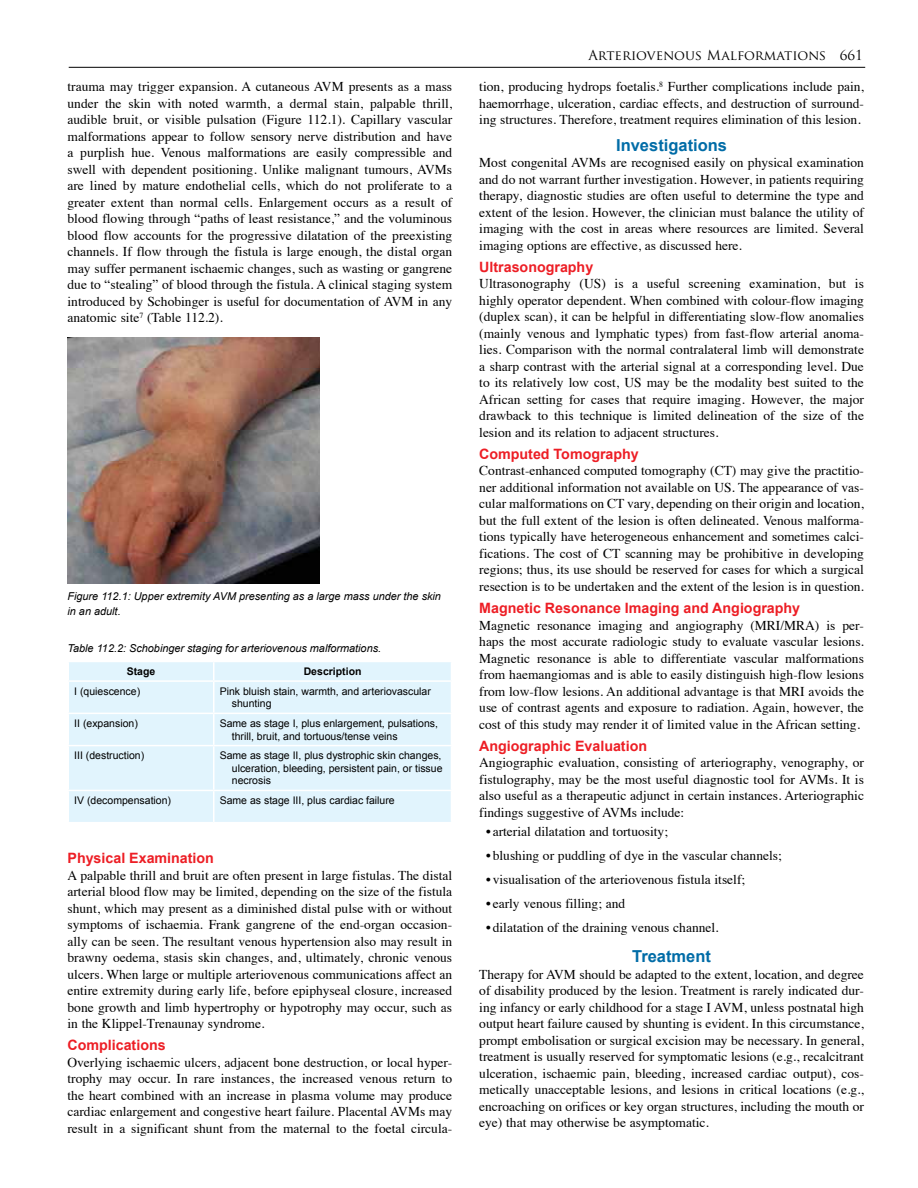
<style>
.page{position:relative;width:918px;height:1188px;background:#fff}
.page>*{position:absolute;margin:0;border:0;box-sizing:border-box;transform-origin:0 0}
.t1{font:700 16.5px "Arial";color:#006ca7}
.t2{font:700 14.25px "Arial";color:#ed1e25}
.t3{font:13.5px/16.5px "Times";color:#000;text-align:justify}
.t4{font:13.5px "Trajan Pro";color:#000}
.t5{font:italic 10.8px/14.2px "Arial";color:#000}
.t6{font:10.5px/12.6px "Arial";color:#000}
.t7{font:700 10.5px "Arial";color:#000}
</style>
<div class="page">
<hr style="left:69px;top:67px;width:796px;height:1px;background:#000">
<img style="left:68px;top:338px;width:251px;height:245px">
<div style="left:69px;top:662px;width:382px;height:160px;background:#e1f4fd"></div>
<svg style="left:213px;top:662px;width:1px;height:18px"></svg>
<hr style="left:68px;top:680px;width:146px;height:2px;background:#fff">
<hr style="left:214px;top:680px;width:238px;height:2px;background:#fff">
<hr style="left:213px;top:682px;width:1px;height:31px;background:#fff">
<hr style="left:68px;top:713px;width:146px;height:1px;background:#fff">
<hr style="left:214px;top:713px;width:238px;height:1px;background:#fff">
<hr style="left:213px;top:714px;width:1px;height:31px;background:#fff">
<hr style="left:68px;top:745px;width:146px;height:1px;background:#fff">
<hr style="left:214px;top:745px;width:238px;height:1px;background:#fff">
<hr style="left:213px;top:746px;width:1px;height:44px;background:#fff">
<hr style="left:68px;top:790px;width:146px;height:1px;background:#fff">
<hr style="left:214px;top:790px;width:238px;height:1px;background:#fff">
<hr style="left:213px;top:791px;width:1px;height:31px;background:#fff">
<p class="t3" style="left:68px;top:77px;width:386px">trauma may trigger expansion. A cutaneous AVM presents as a mass under the skin with noted warmth, a dermal stain, palpable thrill, audible bruit, or visible pulsation (Figure 112.1). Capillary vascular malformations appear to follow sensory nerve distribution and have a purplish hue. Venous malformations are easily compressible and swell with dependent positioning. Unlike malignant tumours, AVMs are lined by mature endothelial cells, which do not proliferate to a greater extent than normal cells. Enlargement occurs as a result of blood flowing through “paths of least resistance,” and the voluminous blood flow accounts for the progressive dilatation of the preexisting channels. If flow through the fistula is large enough, the distal organ may suffer permanent ischaemic changes, such as wasting or gangrene due to “stealing” of blood through the fistula. A clinical staging system introduced by Schobinger is useful for documentation of AVM in any anatomic site<sup>7</sup> (Table 112.2).</p>
<p class="t5" style="left:68px;top:590px;width:375px">Figure 112.1: Upper extremity AVM presenting as a large mass under the skin in an adult.</p>
<p class="t5" style="left:68px;top:641px;width:315px">Table 112.2: Schobinger staging for arteriovenous malformations.</p>
<p class="t7" style="left:127px;top:665px;width:30px">Stage</p>
<p class="t7" style="left:304px;top:665px;width:59px">Description</p>
<p class="t6" style="left:74px;top:685px;width:67px">I (quiescence)</p>
<p class="t6" style="left:232px;top:685px;width:201px;text-indent:-12px">Pink bluish stain, warmth, and arteriovascular shunting</p>
<p class="t6" style="left:74px;top:717px;width:65px">II (expansion)</p>
<p class="t6" style="left:232px;top:717px;width:208px;text-indent:-12px">Same as stage I, plus enlargement, pulsations, thrill, bruit, and tortuous/tense veins</p>
<p class="t6" style="left:74px;top:749px;width:72px">III (destruction)</p>
<p class="t6" style="left:232px;top:749px;width:212px;text-align:justify;text-indent:-12px">Same as stage II, plus dystrophic skin changes, ulceration, bleeding, persistent pain, or tissue necrosis</p>
<p class="t6" style="left:74px;top:794px;width:98px">IV (decompensation)</p>
<p class="t6" style="left:220px;top:794px;width:177px">Same as stage III, plus cardiac failure</p>
<p class="t2" style="left:68px;top:849px;width:148px">Physical Examination</p>
<p class="t3" style="left:68px;top:866px;width:386px">A palpable thrill and bruit are often present in large fistulas. The distal arterial blood flow may be limited, depending on the size of the fistula shunt, which may present as a diminished distal pulse with or without symptoms of ischaemia. Frank gangrene of the end-organ occasion&shy;ally can be seen. The resultant venous hypertension also may result in brawny oedema, stasis skin changes, and, ultimately, chronic venous ulcers. When large or multiple arteriovenous communications affect an entire extremity during early life, before epiphyseal closure, increased bone growth and limb hypertrophy or hypotrophy may occur, such as in the Klippel-Trenaunay syndrome.</p>
<p class="t2" style="left:68px;top:1036px;width:100px">Complications</p>
<p class="t3" style="left:68px;top:1053px;width:386px">Overlying ischaemic ulcers, adjacent bone destruction, or local hyper&shy;trophy may occur. In rare instances, the increased venous return to the heart combined with an increase in plasma volume may produce cardiac enlargement and congestive heart failure. Placental AVMs may result in a significant shunt from the maternal to the foetal circula-</p>
<p class="t4" style="left:588px;top:47px;width:276px">Arteriovenous Malformations 661</p>
<p class="t3" style="left:479px;top:77px;width:386px">tion, producing hydrops foetalis.<sup>8</sup> Further complications include pain, haemorrhage, ulceration, cardiac effects, and destruction of surround&shy;ing structures. Therefore, treatment requires elimination of this lesion.</p>
<p class="t1" style="left:616px;top:134px;width:112px">Investigations</p>
<p class="t3" style="left:479px;top:153px;width:386px">Most congenital AVMs are recognised easily on physical examination and do not warrant further investigation. However, in patients requiring therapy, diagnostic studies are often useful to determine the type and extent of the lesion. However, the clinician must balance the utility of imaging with the cost in areas where resources are limited. Several imaging options are effective, as discussed here.</p>
<p class="t2" style="left:479px;top:257px;width:116px">Ultrasonography</p>
<p class="t3" style="left:479px;top:274px;width:386px">Ultrasonography (US) is a useful screening examination, but is highly operator dependent. When combined with colour-flow imaging (duplex scan), it can be helpful in differentiating slow-flow anomalies (mainly venous and lymphatic types) from fast-flow arterial anoma&shy;lies. Comparison with the normal contralateral limb will demonstrate a sharp contrast with the arterial signal at a corresponding level. Due to its relatively low cost, US may be the modality best suited to the African setting for cases that require imaging. However, the major drawback to this technique is limited delineation of the size of the lesion and its relation to adjacent structures.</p>
<p class="t2" style="left:479px;top:445px;width:161px">Computed Tomography</p>
<p class="t3" style="left:479px;top:462px;width:386px">Contrast-enhanced computed tomography (CT) may give the practitio&shy;ner additional information not available on US. The appearance of vas&shy;cular malformations on CT vary, depending on their origin and location, but the full extent of the lesion is often delineated. Venous malforma&shy;tions typically have heterogeneous enhancement and sometimes calci&shy;fications. The cost of CT scanning may be prohibitive in developing regions; thus, its use should be reserved for cases for which a surgical resection is to be undertaken and the extent of the lesion is in question.</p>
<p class="t2" style="left:479px;top:599px;width:322px">Magnetic Resonance Imaging and Angiography</p>
<p class="t3" style="left:479px;top:616px;width:386px">Magnetic resonance imaging and angiography (MRI/MRA) is per&shy;haps the most accurate radiologic study to evaluate vascular lesions.<br>Magnetic resonance is able to differentiate vascular malformations from haemangiomas and is able to easily distinguish high-flow lesions from low-flow lesions. An additional advantage is that MRI avoids the use of contrast agents and exposure to radiation. Again, however, the cost of this study may render it of limited value in the African setting.</p>
<p class="t2" style="left:479px;top:737px;width:169px">Angiographic Evaluation</p>
<p class="t3" style="left:479px;top:754px;width:386px">Angiographic evaluation, consisting of arteriography, venography, or fistulography, may be the most useful diagnostic tool for AVMs. It is also useful as a therapeutic adjunct in certain instances. Arteriographic findings suggestive of AVMs include:</p>
<p class="t3" style="left:486px;top:823px;width:184px">• arterial dilatation and tortuosity;</p>
<p class="t3" style="left:486px;top:846px;width:297px">• blushing or puddling of dye in the vascular channels;</p>
<p class="t3" style="left:486px;top:870px;width:261px">• visualisation of the arteriovenous fistula itself;</p>
<p class="t3" style="left:486px;top:894px;width:141px">• early venous filling; and</p>
<p class="t3" style="left:486px;top:918px;width:234px">• dilatation of the draining venous channel.</p>
<p class="t1" style="left:632px;top:946px;width:80px">Treatment</p>
<p class="t3" style="left:479px;top:965px;width:386px">Therapy for AVM should be adapted to the extent, location, and degree of disability produced by the lesion. Treatment is rarely indicated dur&shy;ing infancy or early childhood for a stage I AVM, unless postnatal high output heart failure caused by shunting is evident. In this circumstance, prompt embolisation or surgical excision may be necessary. In general, treatment is usually reserved for symptomatic lesions (e.g., recalcitrant ulceration, ischaemic pain, bleeding, increased cardiac output), cos&shy;metically unacceptable lesions, and lesions in critical locations (e.g., encroaching on orifices or key organ structures, including the mouth or eye) that may otherwise be asymptomatic.</p>
</div>
